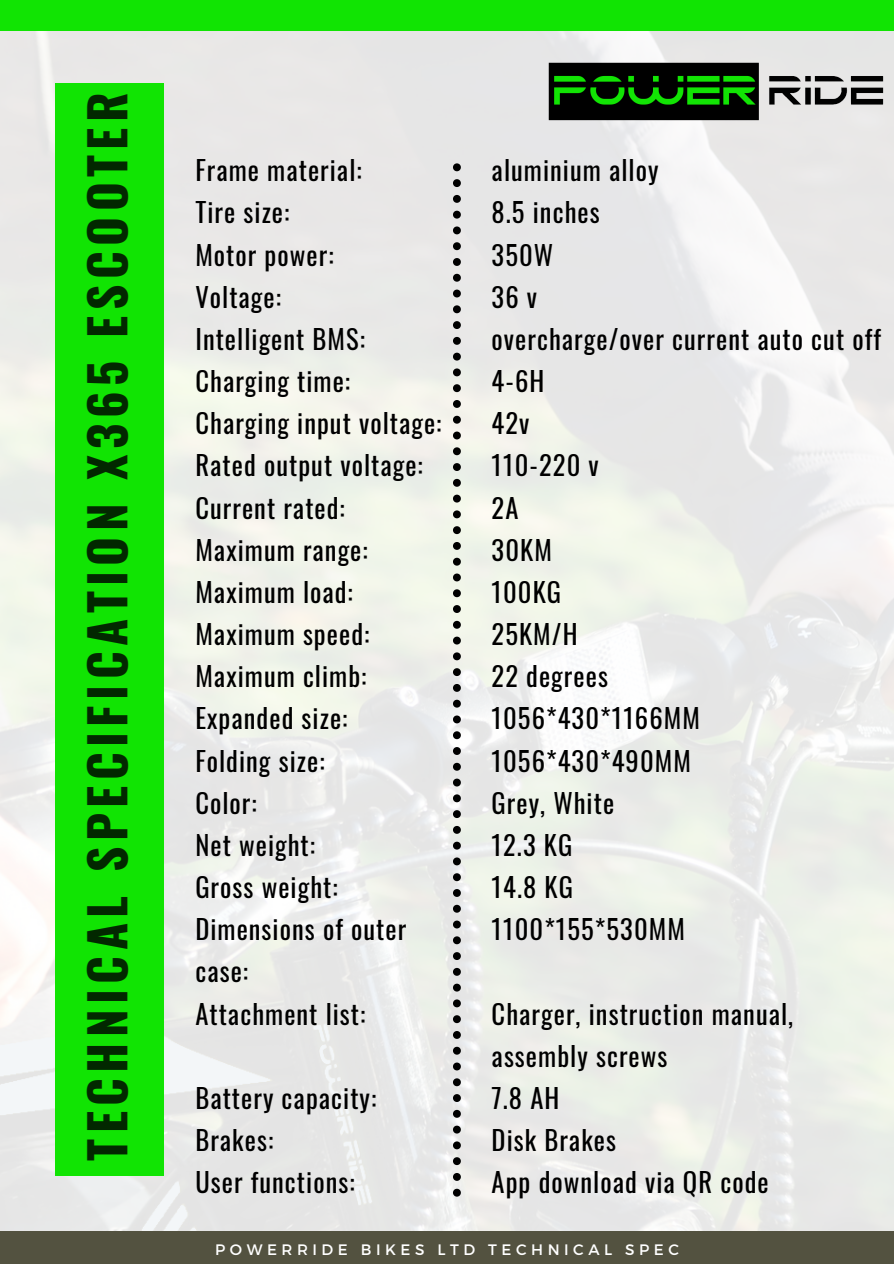
<style>
.page{position:relative;width:894px;height:1264px;background:#fff}
.page>*{position:absolute;margin:0;border:0;box-sizing:border-box;transform-origin:0 0}
.t1{font:700 49.35px "Oswald";letter-spacing:.11em;color:#022800}
.t2{font:26.55px/42.2px "Oswald";letter-spacing:.04em;color:#000}
.t3{font:15.15px "Montserrat";letter-spacing:.3em;color:#fff}
</style>
<div class="page">
<img style="left:0;top:30px;width:893px;height:1201px">
<div style="left:56px;top:83px;width:107px;height:1092px;background:#11e403"></div>
<div style="left:0;top:1231px;width:893px;height:32px;background:#535240"></div>
<div style="left:0;top:0;width:893px;height:30px;background:#11e403"></div>
<img style="left:543px;top:30px;width:350px;height:106px">
<svg style="left:453px;top:163px;width:7px;height:1033px;background:#888987"></svg>
<p class="t1" style="left:68px;top:1160px;width:1069px;rotate:-90deg">TECHNICAL SPECIFICATION X365 ESCOOTER</p>
<p class="t2" style="left:195px;top:148px;width:168px">Frame material:</p>
<p class="t2" style="left:195px;top:190px;width:95px">Tire size:</p>
<p class="t2" style="left:195px;top:232px;width:140px">Motor power:</p>
<p class="t2" style="left:195px;top:275px;width:87px">Voltage:</p>
<p class="t2" style="left:195px;top:317px;width:171px">Intelligent BMS:</p>
<p class="t2" style="left:195px;top:359px;width:156px">Charging time:</p>
<p class="t2" style="left:195px;top:401px;width:247px">Charging input voltage:</p>
<p class="t2" style="left:195px;top:443px;width:229px">Rated output voltage:</p>
<p class="t2" style="left:195px;top:485px;width:151px">Current rated:</p>
<p class="t2" style="left:195px;top:527px;width:174px">Maximum range:</p>
<p class="t2" style="left:195px;top:570px;width:159px">Maximum load:</p>
<p class="t2" style="left:195px;top:612px;width:175px">Maximum speed:</p>
<p class="t2" style="left:195px;top:654px;width:173px">Maximum climb:</p>
<p class="t2" style="left:195px;top:696px;width:153px">Expanded size:</p>
<p class="t2" style="left:195px;top:738px;width:131px">Folding size:</p>
<p class="t2" style="left:195px;top:780px;width:63px">Color:</p>
<p class="t2" style="left:195px;top:822px;width:121px">Net weight:</p>
<p class="t2" style="left:195px;top:865px;width:144px">Gross weight:</p>
<p class="t2" style="left:195px;top:907px;width:212px">Dimensions of outer case:</p>
<p class="t2" style="left:195px;top:991px;width:171px">Attachment list:</p>
<p class="t2" style="left:195px;top:1075px;width:182px">Battery capacity:</p>
<p class="t2" style="left:195px;top:1117px;width:79px">Brakes:</p>
<p class="t2" style="left:195px;top:1160px;width:161px">User functions:</p>
<p class="t2" style="left:491px;top:148px;width:168px">aluminium alloy</p>
<p class="t2" style="left:491px;top:190px;width:110px">8.5 inches</p>
<p class="t2" style="left:491px;top:232px;width:63px">350W</p>
<p class="t2" style="left:491px;top:275px;width:47px">36 v</p>
<p class="t2" style="left:491px;top:317px;width:391px">overcharge/over current auto cut off</p>
<p class="t2" style="left:491px;top:359px;width:54px">4-6H</p>
<p class="t2" style="left:491px;top:401px;width:39px">42v</p>
<p class="t2" style="left:491px;top:443px;width:109px">110-220 v</p>
<p class="t2" style="left:491px;top:485px;width:28px">2A</p>
<p class="t2" style="left:491px;top:527px;width:62px">30KM</p>
<p class="t2" style="left:491px;top:570px;width:71px">100KG</p>
<p class="t2" style="left:491px;top:612px;width:87px">25KM/H</p>
<p class="t2" style="left:491px;top:654px;width:118px">22 degrees</p>
<p class="t2" style="left:491px;top:696px;width:210px">1056*430*1166MM</p>
<p class="t2" style="left:491px;top:738px;width:201px">1056*430*490MM</p>
<p class="t2" style="left:491px;top:780px;width:124px">Grey, White</p>
<p class="t2" style="left:491px;top:822px;width:82px">12.3 KG</p>
<p class="t2" style="left:491px;top:865px;width:83px">14.8 KG</p>
<p class="t2" style="left:491px;top:907px;width:195px">1100*155*530MM</p>
<p class="t2" style="left:491px;top:991px;width:303px">Charger, instruction manual, assembly screws</p>
<p class="t2" style="left:491px;top:1075px;width:69px">7.8 AH</p>
<p class="t2" style="left:491px;top:1117px;width:126px">Disk Brakes</p>
<p class="t2" style="left:491px;top:1160px;width:278px">App download via QR code</p>
<p class="t3" style="left:215px;top:1239px;width:465px">POWERRIDE BIKES LTD TECHNICAL SPEC</p>
</div>
